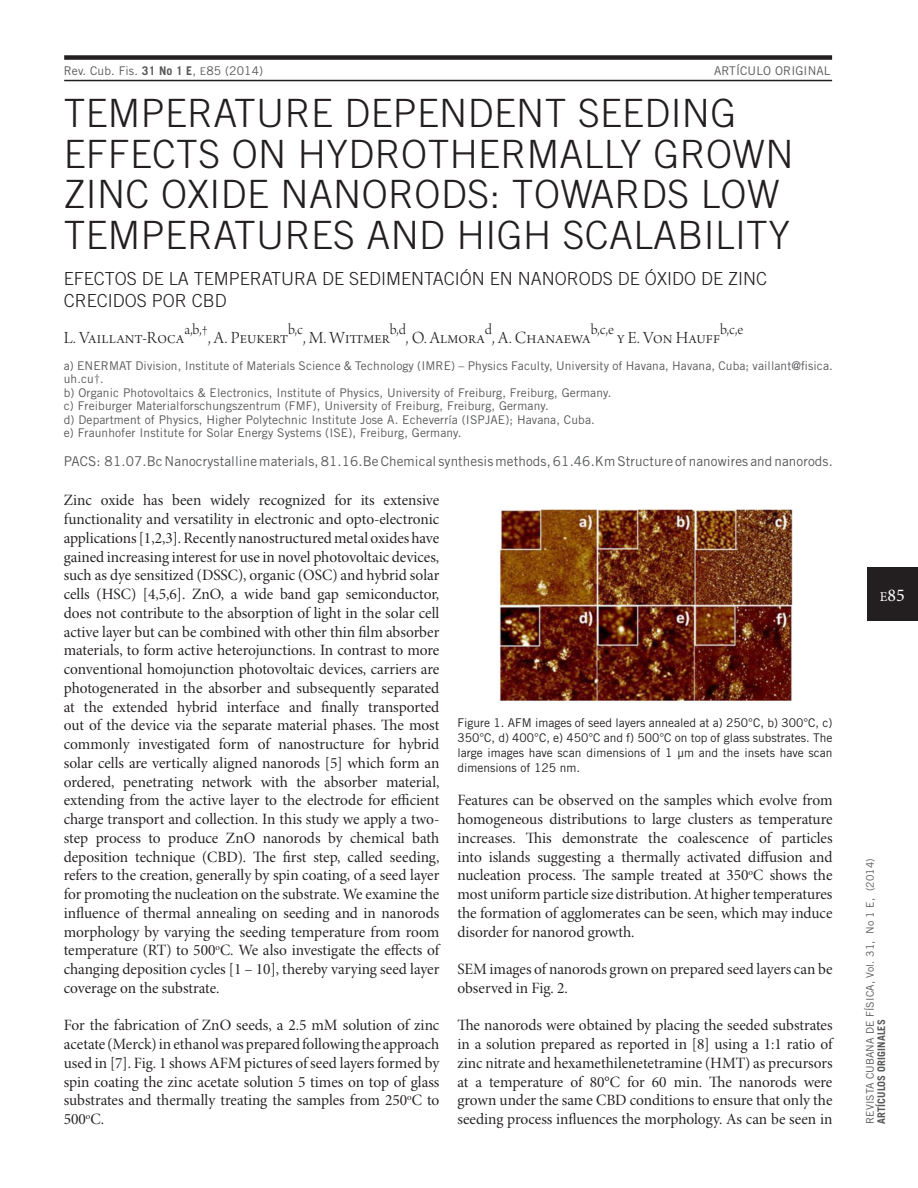
<style>
.page{position:relative;width:918px;height:1188px;background:#fff}
.page>*{position:absolute;margin:0;border:0;box-sizing:border-box;transform-origin:0 0}
.TÍTULO{font:300 39px/40.5px "Trade Gothic LT Std";letter-spacing:.01em;color:#231f20}
.t1{font:300 18px/21.6px "Trade Gothic LT Std";color:#231f20}
.AUTORES{font:18px "Arno Pro Light Display";letter-spacing:.01em;color:#231f20}
.t2{font:18px "Minion Pro";color:#fff}
.TEXTO{font:15.75px/18.8px "Minion Pro Subh";color:#231f20;text-align:justify}
.AUTORES-2{font:15.6px "Arno Pro Light Display";color:#231f20}
.PALAB__CLAVES{font:13.5px "Trade Gothic LT Std";letter-spacing:.01em;color:#57585a}
.DATOS_AUTOR__ARTÍCUL{font:12px/13.5px "Trade Gothic LT Std";letter-spacing:.01em;color:#57585a}
.PIE_DE_FOTO{font:12px/15px "Trade Gothic LT Std";color:#231f20;text-align:justify}
.DATOS_SUPERIOR{font:12px "Trade Gothic LT";letter-spacing:.01em;color:#57585a}
.t3{font:10.5px "Trade Gothic LT";letter-spacing:.01em;color:#57585a}
.t4{font:700 10.5px "Trade Gothic LT";letter-spacing:.01em;color:#57585a}
.s1{font-weight:700}
.s2{font-size:10.5px}
.s3{font-size:13.5px}
</style>
<div class="page">
<div style="left:867px;top:567px;width:51px;height:54px;background:#231f20"></div>
<div style="left:64px;top:55px;width:768px;height:5px;background:#231f20"></div>
<hr style="left:64px;top:80px;width:768px;height:1px;background:#231f20">
<img style="left:499px;top:510px;width:293px;height:193px">
<p class="DATOS_SUPERIOR" style="left:714px;top:63px;width:118px">ARTÍCULO ORIGINAL</p>
<p class="TÍTULO" style="left:64px;top:93px;width:731px">TEMPERATURE DEPENDENT SEEDING EFFECTS ON HYDROTHERMALLY GROWN ZINC OXIDE NANORODS: TOWARDS LOW TEMPERATURES AND HIGH SCALABILITY</p>
<p class="t1" style="left:64px;top:268px;width:705px">EFECTOS DE LA TEMPERATURA DE SEDIMENTACIÓN EN NANORODS DE ÓXIDO DE ZINC<br>CRECIDOS POR CBD</p>
<p class="AUTORES" style="left:64px;top:328px;width:122px">L. Vaillant-Roca</p>
<p class="DATOS_SUPERIOR" style="left:64px;top:63px;width:201px">Rev. Cub. Fis. <span class="s1">31 No 1 E</span>, <span class="s2">E</span>85 (2014)</p>
<p class="AUTORES-2" style="left:720px;top:321px;width:25px">b,c,e</p>
<p class="DATOS_AUTOR__ARTÍCUL" style="left:64px;top:359px;width:771px">a) ENERMAT Division, Institute of Materials Science &amp; Technology (IMRE) – Physics Faculty, University of Havana, Havana, Cuba; vaillant@fisica. uh.cu†.</p>
<p class="DATOS_AUTOR__ARTÍCUL" style="left:64px;top:386px;width:549px">b) Organic Photovoltaics &amp; Electronics, Institute of Physics, University of Freiburg, Freiburg, Germany.</p>
<p class="DATOS_AUTOR__ARTÍCUL" style="left:64px;top:399px;width:486px">c) Freiburger Materialforschungszentrum (FMF), University of Freiburg, Freiburg, Germany.</p>
<p class="DATOS_AUTOR__ARTÍCUL" style="left:64px;top:413px;width:533px">d) Department of Physics, Higher Polytechnic Institute Jose A. Echeverría (ISPJAE); Havana, Cuba.</p>
<p class="DATOS_AUTOR__ARTÍCUL" style="left:64px;top:426px;width:399px">e) Fraunhofer Institute for Solar Energy Systems (ISE), Freiburg, Germany.</p>
<p class="PALAB__CLAVES" style="left:64px;top:453px;width:771px">PACS: 81.07.Bc Nanocrystalline materials, 81.16.Be Chemical synthesis methods, 61.46.Km Structure of nanowires and nanorods.</p>
<p class="TEXTO" style="left:64px;top:491px;width:379px">Zinc oxide has been widely recognized for its extensive functionality and versatility in electronic and opto-electronic applications [1,2,3]. Recently nanostructured metal oxides have gained increasing interest for use in novel photovoltaic devices, such as dye sensitized (DSSC), organic (OSC) and hybrid solar cells (HSC) [4,5,6]. ZnO, a wide band gap semiconductor, does not contribute to the absorption of light in the solar cell active layer but can be combined with other thin film absorber materials, to form active heterojunctions. In contrast to more conventional homojunction photovoltaic devices, carriers are photogenerated in the absorber and subsequently separated at the extended hybrid interface and finally transported out of the device via the separate material phases. The most commonly investigated form of nanostructure for hybrid solar cells are vertically aligned nanorods [5] which form an ordered, penetrating network with the absorber material, extending from the active layer to the electrode for efficient charge transport and collection. In this study we apply a two&shy;step process to produce ZnO nanorods by chemical bath deposition technique (CBD). The first step, called seeding, refers to the creation, generally by spin coating, of a seed layer for promoting the nucleation on the substrate. We examine the influence of thermal annealing on seeding and in nanorods morphology by varying the seeding temperature from room temperature (RT) to 500<sup>o</sup>C. We also investigate the effects of changing deposition cycles [1 – 10], thereby varying seed layer coverage on the substrate.</p>
<p class="TEXTO" style="left:64px;top:1016px;width:377px">For the fabrication of ZnO seeds, a 2.5 mM solution of zinc acetate (Merck) in ethanol was prepared following the approach used in [7]. Fig. 1 shows AFM pictures of seed layers formed by spin coating the zinc acetate solution 5 times on top of glass substrates and thermally treating the samples from 250<sup>o</sup>C to 500<sup>o</sup>C.</p>
<p class="AUTORES-2" style="left:184px;top:321px;width:25px">a,b,†</p>
<p class="AUTORES-2" style="left:288px;top:321px;width:16px">b,c</p>
<p class="AUTORES-2" style="left:390px;top:321px;width:18px">b,d</p>
<p class="AUTORES-2" style="left:485px;top:321px;width:9px">d</p>
<p class="AUTORES-2" style="left:591px;top:321px;width:25px">b,c,e</p>
<p class="AUTORES" style="left:406px;top:328px;width:186px">, O. Almora , A. Chanaewa</p>
<p class="AUTORES" style="left:303px;top:328px;width:88px">, M. Wittmer</p>
<p class="AUTORES" style="left:208px;top:328px;width:81px">, A. Peukert</p>
<p class="AUTORES" style="left:617px;top:328px;width:104px">y E. Von Hauff</p>
<p class="PIE_DE_FOTO" style="left:457px;top:715px;width:377px">Figure 1. AFM images of seed layers annealed at a) 250°C, b) 300°C, c)<br>350°C, d) 400°C, e) 450°C and f) 500°C on top of glass substrates. The large images have scan dimensions of 1 µm and the insets have scan dimensions of 125 nm.</p>
<p class="TEXTO" style="left:457px;top:791px;width:377px">Features can be observed on the samples which evolve from homogeneous distributions to large clusters as temperature increases. This demonstrate the coalescence of particles into islands suggesting a thermally activated diffusion and nucleation process. The sample treated at 350<sup>o</sup>C shows the most uniform particle size distribution. At higher temperatures the formation of agglomerates can be seen, which may induce disorder for nanorod growth.</p>
<p class="TEXTO" style="left:457px;top:960px;width:377px">SEM images of nanorods grown on prepared seed layers can be observed in Fig. 2.</p>
<p class="TEXTO" style="left:457px;top:1016px;width:378px">The nanorods were obtained by placing the seeded substrates in a solution prepared as reported in [8] using a 1:1 ratio of zinc nitrate and hexamethilenetetramine (HMT) as precursors at a temperature of 80°C for 60 min. The nanorods were grown under the same CBD conditions to ensure that only the seeding process influences the morphology. As can be seen in</p>
<p class="t2" style="left:880px;top:583px;width:26px"><span class="s3">E</span>85</p>
<p class="t3" style="left:864px;top:1124px;width:267px;rotate:-90deg">REVISTA CUBANA DE FÍSICA, Vol. 31, No 1 E, (2014)</p>
<p class="t4" style="left:875px;top:1124px;width:106px;rotate:-90deg">ARTÍCULOS ORIGINALES</p>
</div>
